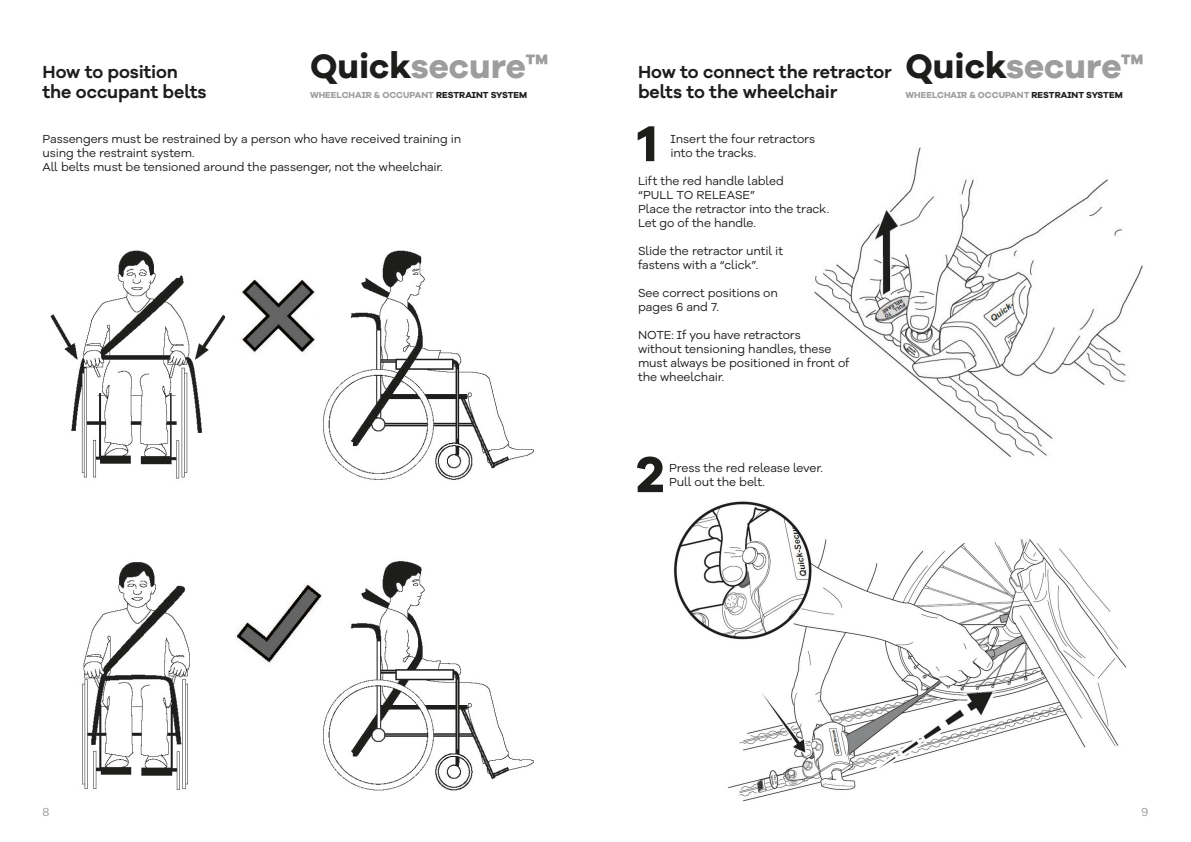
<style>
.page{position:relative;width:1191px;height:842px;background:#fff}
.page>*{position:absolute;margin:0;border:0;box-sizing:border-box;transform-origin:0 0}
.t1{font:700 52px "Galano Grotesque Alt";color:#1d1d1b}
.t2{font:700 35px "Galano Grotesque Alt";color:#9d9d9d}
.t3{font:600 18px/20px "Galano Grotesque Alt";letter-spacing:-.005em;color:#1d1d1b}
.t4{font:12px/14px "Galano Grotesque Alt";letter-spacing:-.01em;color:#1d1d1b}
.t5{font:12px "Galano Grotesque Alt";color:#9d9d9d}
.t6{font:700 9px "Galano Grotesque Alt";color:#9d9d9d}
.s1{color:#1d1d1b}
</style>
<div class="page">
<img style="left:814px;top:147px;width:329px;height:310px">
<img style="left:673px;top:501px;width:453px;height:301px">
<img style="left:82px;top:562px;width:108px;height:228px">
<img style="left:241px;top:280px;width:74px;height:73px">
<img style="left:236px;top:584px;width:86px;height:79px">
<img style="left:323px;top:561px;width:211px;height:230px">
<img style="left:50px;top:250px;width:175px;height:229px">
<img style="left:323px;top:250px;width:211px;height:230px">
<h2 class="t2" style="left:310px;top:43px;width:240px"><span class="s1">Quick</span>secure™</h2>
<p class="t6" style="left:310px;top:90px;width:219px">WHEELCHAIR &amp; OCCUPANT <span class="s1">RESTRAINT SYSTEM</span></p>
<h3 class="t3" style="left:43px;top:61px;width:166px">How to position the occupant belts</h3>
<p class="t4" style="left:43px;top:132px;width:420px">Passengers must be restrained by a person who have received training in using the restraint system.<br>All belts must be tensioned around the passenger, not the wheelchair.</p>
<h3 class="t3" style="left:638px;top:61px;width:255px">How to connect the retractor belts to the wheelchair</h3>
<h1 class="t1" style="left:637px;top:110px;width:22px">1</h1>
<p class="t4" style="left:670px;top:132px;width:146px">Insert the four retractors into the tracks.</p>
<p class="t4" style="left:638px;top:174px;width:193px">Lift the red handle labled<br>“PULL TO RELEASE”<br>Place the retractor into the track.<br>Let go of the handle.</p>
<p class="t4" style="left:638px;top:244px;width:147px">Slide the retractor until it fastens with a “click”.</p>
<p class="t4" style="left:638px;top:286px;width:141px">See correct positions on pages 6 and 7.</p>
<p class="t4" style="left:638px;top:328px;width:213px">NOTE: If you have retractors<br>without tensioning handles, these must always be positioned in front of the wheelchair.</p>
<h2 class="t2" style="left:905px;top:43px;width:240px"><span class="s1">Quick</span>secure™</h2>
<p class="t6" style="left:905px;top:90px;width:219px">WHEELCHAIR &amp; OCCUPANT <span class="s1">RESTRAINT SYSTEM</span></p>
<h1 class="t1" style="left:636px;top:441px;width:30px">2</h1>
<p class="t4" style="left:669px;top:461px;width:155px">Press the red release lever.</p>
<p class="t4" style="left:669px;top:475px;width:97px">Pull out the belt.</p>
<p class="t5" style="left:43px;top:805px;width:8px">8</p>
<p class="t5" style="left:1141px;top:805px;width:9px">9</p>
</div>
